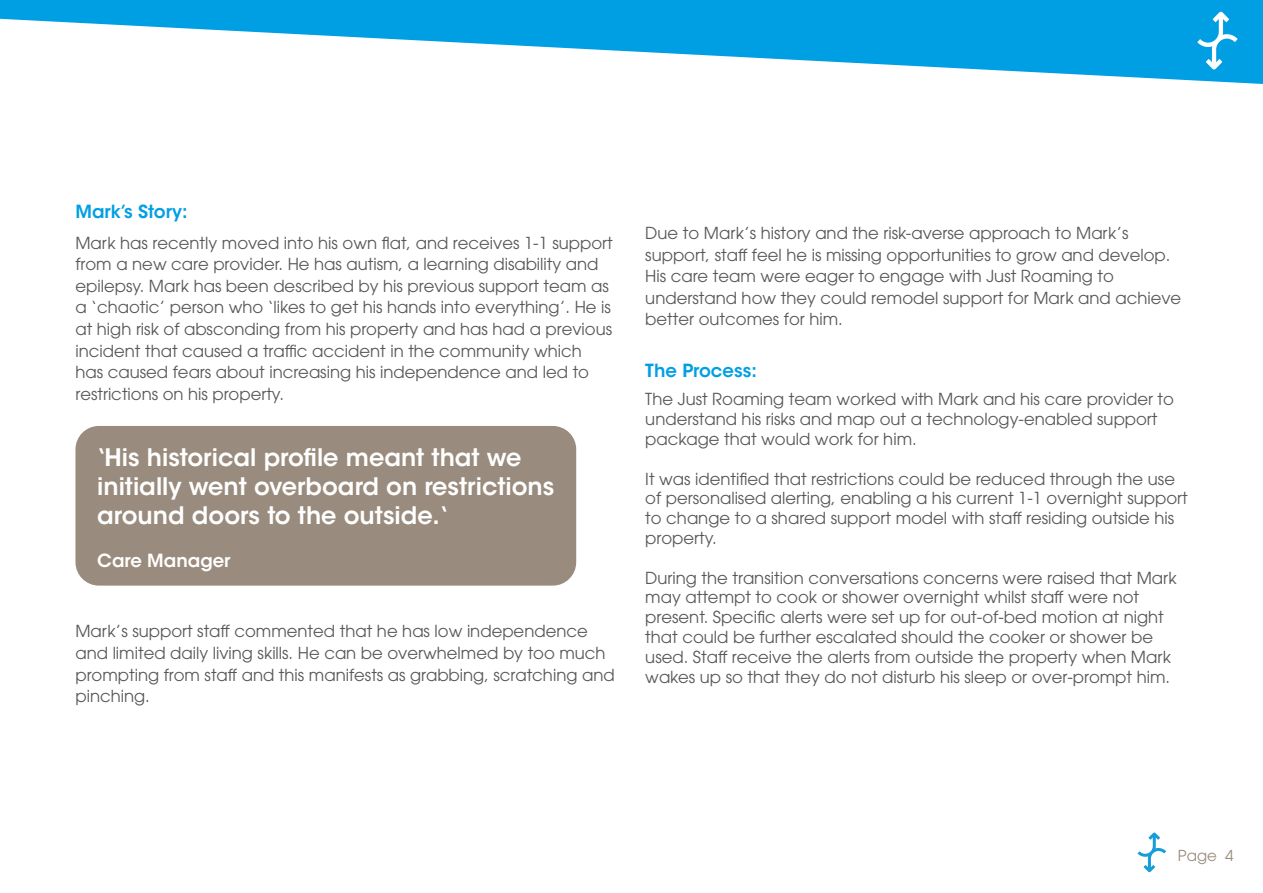
<style>
.page{position:relative;width:1263px;height:893px;background:#fff}
.page>*{position:absolute;margin:0;border:0;box-sizing:border-box;transform-origin:0 0}
.t1{font:600 24px/28.8px "ITC Avant Garde Std";color:#fff}
.t2{font:600 18px "ITC Avant Garde Std";color:#009fe3}
.t3{font:600 18px "ITC Avant Garde Std";color:#fff}
.t4{font:16.5px/21.6px "ITC Avant Garde Pro";color:#575757}
.t5{font:15px "ITC Avant Garde Pro";color:#998b7d}
</style>
<div class="page">
<svg style="left:0;top:0;width:1263px;height:84px;fill:#009fe3"></svg>
<svg style="left:1197px;top:11px;width:40px;height:59px"></svg>
<svg style="left:1137px;top:832px;width:29px;height:41px"></svg>
<div style="left:1130px;top:859px;width:13px;height:23px;background:#fff"></div>
<div style="left:75px;top:426px;width:501px;height:160px;background:#998b7d;border-radius:23px"></div>
<p class="t2" style="left:75px;top:201px;width:114px">Mark’s Story:</p>
<p class="t4" style="left:75px;top:232px;width:539px">Mark has recently moved into his own flat, and receives 1-1 support from a new care provider. He has autism, a learning disability and epilepsy. Mark has been described by his previous support team as a ‘chaotic’ person who ‘likes to get his hands into everything’. He is at high risk of absconding from his property and has had a previous incident that caused a traffic accident in the community which has caused fears about increasing his independence and led to restrictions on his property.</p>
<p class="t1" style="left:97px;top:443px;width:459px">‘His historical profile meant that we initially went overboard on restrictions around doors to the outside.‘</p>
<p class="t3" style="left:97px;top:549px;width:135px">Care Manager</p>
<p class="t4" style="left:75px;top:620px;width:541px">Mark’s support staff commented that he has low independence and limited daily living skills. He can be overwhelmed by too much prompting from staff and this manifests as grabbing, scratching and pinching.</p>
<p class="t4" style="left:645px;top:222px;width:537px">Due to Mark’s history and the risk-averse approach to Mark’s support, staff feel he is missing opportunities to grow and develop.<br>His care team were eager to engage with Just Roaming to understand how they could remodel support for Mark and achieve better outcomes for him.</p>
<p class="t2" style="left:645px;top:359px;width:113px">The Process:</p>
<p class="t4" style="left:645px;top:389px;width:530px;line-height:19.8px">The Just Roaming team worked with Mark and his care provider to understand his risks and map out a technology-enabled support package that would work for him.</p>
<p class="t4" style="left:645px;top:468px;width:544px;line-height:19.8px">It was identified that restrictions could be reduced through the use of personalised alerting, enabling a his current 1-1 overnight support to change to a shared support model with staff residing outside his property.</p>
<p class="t4" style="left:645px;top:567px;width:533px;line-height:19.8px">During the transition conversations concerns were raised that Mark may attempt to cook or shower overnight whilst staff were not present. Specific alerts were set up for out-of-bed motion at night that could be further escalated should the cooker or shower be used. Staff receive the alerts from outside the property when Mark wakes up so that they do not disturb his sleep or over-prompt him.</p>
<p class="t5" style="left:1178px;top:846px;width:57px">Page 4</p>
</div>
